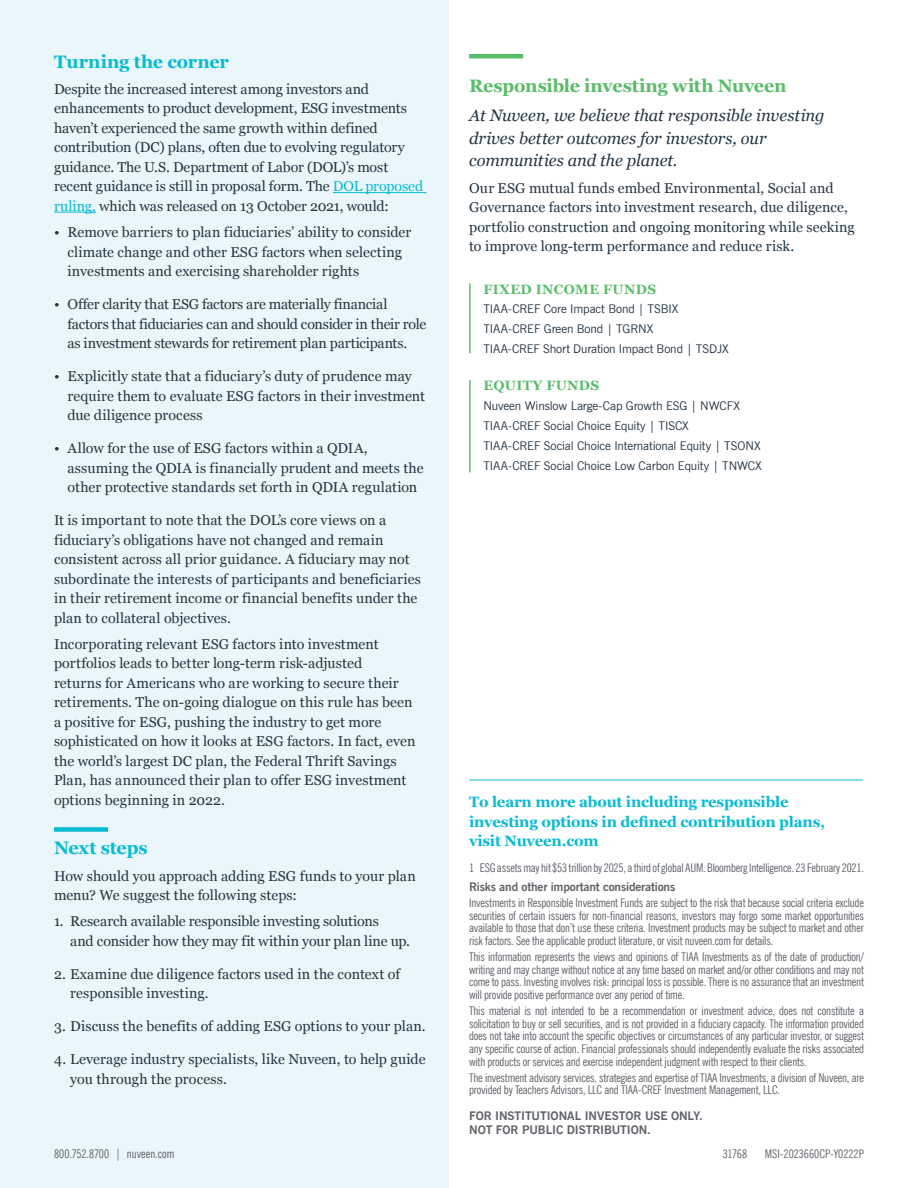
<style>
.page{position:relative;width:918px;height:1188px;background:#fff}
.page>*{position:absolute;margin:0;border:0;box-sizing:border-box;transform-origin:0 0}
.Subhead_14pt{font:700 18px "Georgia";letter-spacing:-.015em;color:#59bc68}
.Subhead_14pt-2{font:700 18px "Georgia";letter-spacing:-.005em;color:#07bbd3}
.Body{font:italic 16.5px/22.5px "Georgia";letter-spacing:-.005em;color:#233645}
.Call_to_action{font:700 15px/19.5px "Georgia";letter-spacing:-.015em;color:#07bbd3}
.Body-2{font:14.25px/19.5px "Georgia";color:#233645}
.Subhead_1{font:700 13.5px "Georgia";letter-spacing:.025em;color:#59bc68}
._8_pt_disclosure_jus{font:condensed 12px/12.8px "News Gothic BT";letter-spacing:-.015em;color:#5f6369;text-align:justify}
.Idea_funds{font:12px "News Gothic BT";letter-spacing:-.005em;color:#233645}
.Not_May_No{font:700 12px/14.4px "News Gothic BT";letter-spacing:-.005em;color:#5f6369}
.Risk_Disclosure_Head{font:700 12px "News Gothic BT";letter-spacing:-.015em;color:#5f6369}
.Inventory_Code{font:condensed 12px "News Gothic BT";color:#5f6369}
.Address_Footer{font:condensed 12px "News Gothic BT";color:#5f6369}
.s1{color:#07bbd3}
</style>
<div class="page">
<div style="left:0;top:0;width:449px;height:1188px;background:#eaf6f9"></div>
<hr style="left:469px;top:780px;width:394px;height:1px;background:#07bbd3">
<hr style="left:333px;top:192px;width:93px;height:1px;background:#07bbd3">
<hr style="left:54px;top:212px;width:42px;height:1px;background:#07bbd3">
<div style="left:54px;top:827px;width:54px;height:5px;background:#07bbd3"></div>
<hr style="left:469px;top:283px;width:2px;height:21px;background:#59bc68">
<hr style="left:469px;top:304px;width:2px;height:49px;background:#59bc68">
<hr style="left:469px;top:380px;width:2px;height:20px;background:#59bc68">
<hr style="left:469px;top:400px;width:2px;height:72px;background:#59bc68">
<hr style="left:469px;top:54px;width:54px;height:4px;background:#59bc68">
<p class="Subhead_14pt-2" style="left:54px;top:48px;width:176px">Turning the corner</p>
<p class="Body-2" style="left:54px;top:79px;width:371px">Despite the increased interest among investors and enhancements to product development, ESG investments haven’t experienced the same growth within defined contribution (DC) plans, often due to evolving regulatory guidance. The U.S. Department of Labor (DOL)’s most recent guidance is still in proposal form. The <span class="s1">DOL proposed ruling,</span> which was released on 13 October 2021, would:</p>
<p class="Body-2" style="left:68px;top:222px;width:345px;text-indent:-14px">• Remove barriers to plan fiduciaries’ ability to consider climate change and other ESG factors when selecting investments and exercising shareholder rights</p>
<p class="Body-2" style="left:68px;top:294px;width:360px;text-indent:-14px">• Offer clarity that ESG factors are materially financial factors that fiduciaries can and should consider in their role as investment stewards for retirement plan participants.</p>
<p class="Body-2" style="left:68px;top:366px;width:359px;text-indent:-14px">• Explicitly state that a fiduciary’s duty of prudence may require them to evaluate ESG factors in their investment due diligence process</p>
<p class="Body-2" style="left:68px;top:438px;width:358px;text-indent:-14px">• Allow for the use of ESG factors within a QDIA, assuming the QDIA is financially prudent and meets the other protective standards set forth in QDIA regulation</p>
<p class="Body-2" style="left:54px;top:510px;width:368px">It is important to note that the DOL’s core views on a fiduciary’s obligations have not changed and remain consistent across all prior guidance. A fiduciary may not subordinate the interests of participants and beneficiaries in their retirement income or financial benefits under the plan to collateral objectives.</p>
<p class="Body-2" style="left:54px;top:634px;width:363px">Incorporating relevant ESG factors into investment portfolios leads to better long-term risk-adjusted<br>returns for Americans who are working to secure their retirements. The on-going dialogue on this rule has been a positive for ESG, pushing the industry to get more sophisticated on how it looks at ESG factors. In fact, even the world’s largest DC plan, the Federal Thrift Savings Plan, has announced their plan to offer ESG investment options beginning in 2022.</p>
<p class="Subhead_14pt-2" style="left:54px;top:835px;width:95px">Next steps</p>
<p class="Body-2" style="left:54px;top:865px;width:363px">How should you approach adding ESG funds to your plan menu? We suggest the following steps:</p>
<p class="Body-2" style="left:70px;top:911px;width:341px;text-indent:-16px">1. Research available responsible investing solutions<br>and consider how they may fit within your plan line up.</p>
<p class="Body-2" style="left:70px;top:964px;width:331px;text-indent:-16px">2. Examine due diligence factors used in the context of responsible investing.</p>
<p class="Body-2" style="left:54px;top:1016px;width:373px">3. Discuss the benefits of adding ESG options to your plan.</p>
<p class="Body-2" style="left:70px;top:1049px;width:357px;text-indent:-16px">4. Leverage industry specialists, like Nuveen, to help guide you through the process.</p>
<p class="Address_Footer" style="left:54px;top:1147px;width:122px">800.752.8700 | nuveen.com</p>
<p class="Subhead_14pt" style="left:469px;top:72px;width:319px">Responsible investing with Nuveen</p>
<p class="Body" style="left:469px;top:104px;width:357px">At Nuveen, we believe that responsible investing drives better outcomes for investors, our communities and the planet.</p>
<p class="Body-2" style="left:469px;top:177px;width:387px">Our ESG mutual funds embed Environmental, Social and Governance factors into investment research, due diligence, portfolio construction and ongoing monitoring while seeking to improve long-term performance and reduce risk.</p>
<p class="Subhead_1" style="left:483px;top:279px;width:174px">FIXED INCOME FUNDS</p>
<p class="Idea_funds" style="left:483px;top:301px;width:197px">TIAA-CREF Core Impact Bond | TSBIX</p>
<p class="Idea_funds" style="left:483px;top:321px;width:171px">TIAA-CREF Green Bond | TGRNX</p>
<p class="Idea_funds" style="left:483px;top:342px;width:247px">TIAA-CREF Short Duration Impact Bond | TSDJX</p>
<p class="Subhead_1" style="left:483px;top:376px;width:117px">EQUITY FUNDS</p>
<p class="Idea_funds" style="left:483px;top:398px;width:258px">Nuveen Winslow Large-Cap Growth ESG | NWCFX</p>
<p class="Idea_funds" style="left:483px;top:418px;width:207px">TIAA-CREF Social Choice Equity | TISCX</p>
<p class="Idea_funds" style="left:483px;top:439px;width:279px">TIAA-CREF Social Choice International Equity | TSONX</p>
<p class="Idea_funds" style="left:483px;top:459px;width:280px">TIAA-CREF Social Choice Low Carbon Equity | TNWCX</p>
<p class="Call_to_action" style="left:469px;top:791px;width:357px">To learn more about including responsible investing options in defined contribution plans, visit Nuveen.com</p>
<p class="_8_pt_disclosure_jus" style="left:469px;top:862px;width:396px">1 ESG assets may hit $53 trillion by 2025, a third of global AUM. Bloomberg Intelligence. 23 February 2021.</p>
<p class="Risk_Disclosure_Head" style="left:469px;top:879px;width:208px">Risks and other important considerations</p>
<p class="_8_pt_disclosure_jus" style="left:469px;top:896px;width:396px">Investments in Responsible Investment Funds are subject to the risk that because social criteria exclude securities of certain issuers for non-financial reasons, investors may forgo some market opportunities available to those that don’t use these criteria. Investment products may be subject to market and other risk factors. See the applicable product literature, or visit nuveen.com for details.</p>
<p class="_8_pt_disclosure_jus" style="left:469px;top:950px;width:396px">This information represents the views and opinions of TIAA Investments as of the date of production/ writing and may change without notice at any time based on market and/or other conditions and may not come to pass. Investing involves risk: principal loss is possible. There is no assurance that an investment will provide positive performance over any period of time.</p>
<p class="_8_pt_disclosure_jus" style="left:469px;top:1004px;width:396px">This material is not intended to be a recommendation or investment advice, does not constitute a solicitation to buy or sell securities, and is not provided in a fiduciary capacity. The information provided does not take into account the specific objectives or circumstances of any particular investor, or suggest any specific course of action. Financial professionals should independently evaluate the risks associated with products or services and exercise independent judgment with respect to their clients.</p>
<p class="_8_pt_disclosure_jus" style="left:469px;top:1071px;width:396px">The investment advisory services, strategies and expertise of TIAA Investments, a division of Nuveen, are provided by Teachers Advisors, LLC and TIAA-CREF Investment Management, LLC.</p>
<p class="Not_May_No" style="left:469px;top:1108px;width:235px">FOR INSTITUTIONAL INVESTOR USE ONLY.<br>NOT FOR PUBLIC DISTRIBUTION.</p>
<p class="Inventory_Code" style="left:723px;top:1147px;width:26px">31768</p>
<p class="Inventory_Code" style="left:765px;top:1147px;width:101px">MSI-2023660CP-Y0222P</p>
</div>
